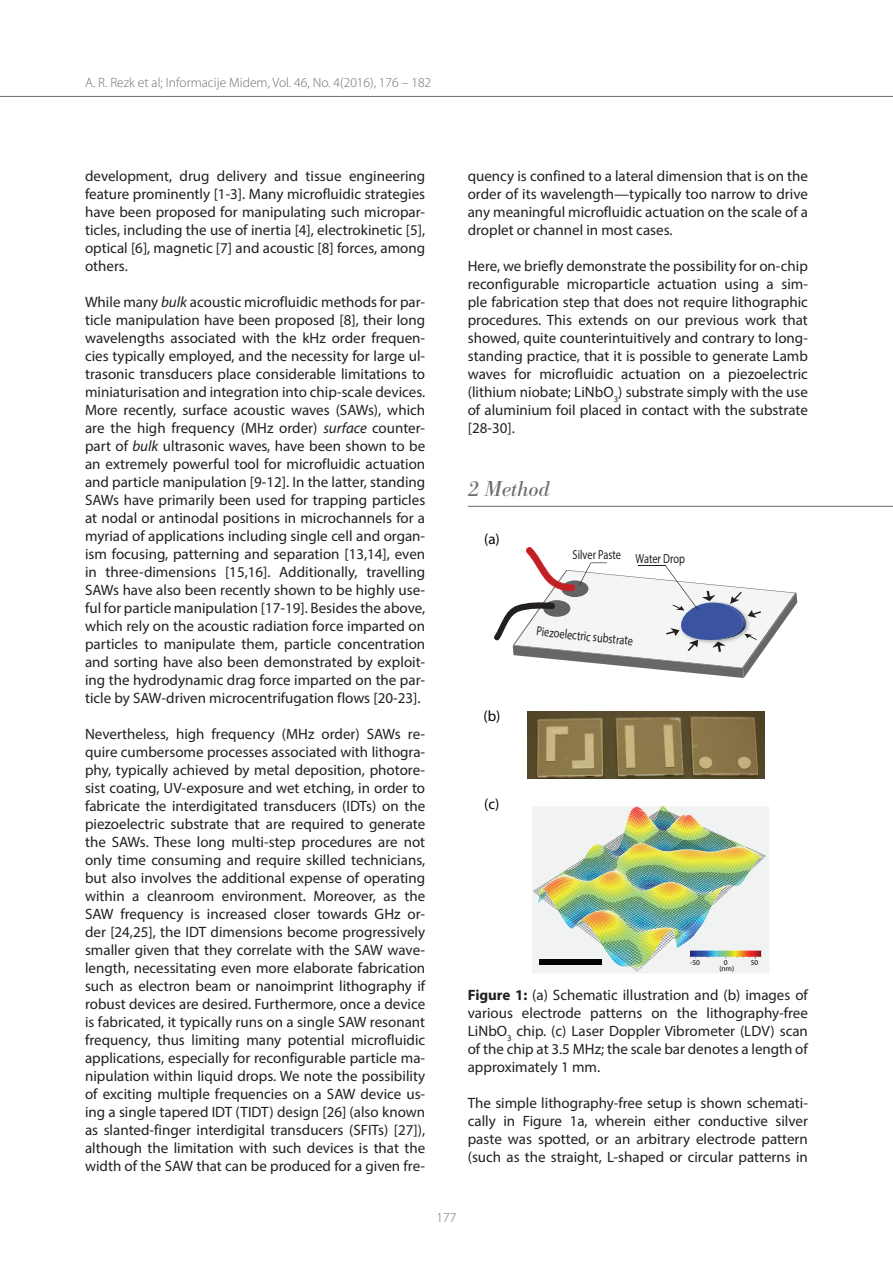
<style>
.page{position:relative;width:893px;height:1263px;background:#fff}
.page>*{position:absolute;margin:0;border:0;box-sizing:border-box;transform-origin:0 0}
.Text{font:italic 22.5px "Bodoni Ant TEE";color:#6c6d70}
.Text-2{font:15px/18px "Myriad Pro";color:#231f20;text-align:justify}
.t1{font:15px "Helvetica Neue";color:#040503}
.t2{font:300 13.5px "Myriad Pro";color:#6c6d70}
.t3{font:13.05px "Myriad Pro";color:#231f20;scale:.79 1}
.t4{font:7.5px/6.3px "Helvetica Neue";color:#040503;text-align:center}
.s1{font-style:italic}
.s2{font-weight:700}
</style>
<div class="page">
<hr style="left:0;top:96px;width:893px;height:1px;background:#6c6d70">
<svg style="left:494px;top:547px;width:303px;height:131px"></svg>
<img style="left:527px;top:711px;width:237px;height:68px">
<img style="left:532px;top:806px;width:237px;height:167px">
<svg style="left:724px;top:960px;width:3px;height:5px"></svg>
<div style="left:540px;top:959px;width:62px;height:6px;background:#040503"></div>
<img style="left:690px;top:949px;width:72px;height:10px">
<hr style="left:468px;top:506px;width:425px;height:1px;background:#6c6d70">
<p class="t2" style="left:85px;top:74px;width:348px">A. R. Rezk et al; Informacije Midem, Vol. 46, No. 4(2016), 176 – 182</p>
<p class="Text-2" style="left:85px;top:167px;width:342px">development, drug delivery and tissue engineering feature prominently [1-3]. Many microfluidic strategies have been proposed for manipulating such micropar&shy;ticles, including the use of inertia [4], electrokinetic [5], optical [6], magnetic [7] and acoustic [8] forces, among others.</p>
<p class="Text-2" style="left:85px;top:293px;width:342px">While many <span class="s1">bulk</span> acoustic microfluidic methods for par&shy;ticle manipulation have been proposed [8], their long wavelengths associated with the kHz order frequen&shy;cies typically employed, and the necessity for large ul&shy;trasonic transducers place considerable limitations to miniaturisation and integration into chip-scale devices.<br>More recently, surface acoustic waves (SAWs), which are the high frequency (MHz order) <span class="s1">surface</span> counter&shy;part of <span class="s1">bulk</span> ultrasonic waves, have been shown to be an extremely powerful tool for microfluidic actuation and particle manipulation [9-12]. In the latter, standing SAWs have primarily been used for trapping particles at nodal or antinodal positions in microchannels for a myriad of applications including single cell and organ&shy;ism focusing, patterning and separation [13,14], even in three-dimensions [15,16]. Additionally, travelling SAWs have also been recently shown to be highly use&shy;ful for particle manipulation [17-19]. Besides the above, which rely on the acoustic radiation force imparted on particles to manipulate them, particle concentration and sorting have also been demonstrated by exploit&shy;ing the hydrodynamic drag force imparted on the par&shy;ticle by SAW-driven microcentrifugation flows [20-23].</p>
<p class="Text-2" style="left:85px;top:725px;width:342px">Nevertheless, high frequency (MHz order) SAWs re&shy;quire cumbersome processes associated with lithogra&shy;phy, typically achieved by metal deposition, photore&shy;sist coating, UV-exposure and wet etching, in order to fabricate the interdigitated transducers (IDTs) on the piezoelectric substrate that are required to generate the SAWs. These long multi-step procedures are not only time consuming and require skilled technicians, but also involves the additional expense of operating within a cleanroom environment. Moreover, as the SAW frequency is increased closer towards GHz or&shy;der [24,25], the IDT dimensions become progressively smaller given that they correlate with the SAW wave&shy;length, necessitating even more elaborate fabrication such as electron beam or nanoimprint lithography if robust devices are desired. Furthermore, once a device is fabricated, it typically runs on a single SAW resonant frequency, thus limiting many potential microfluidic applications, especially for reconfigurable particle ma&shy;nipulation within liquid drops. We note the possibility of exciting multiple frequencies on a SAW device us&shy;ing a single tapered IDT (TIDT) design [26] (also known as slanted-finger interdigital transducers (SFITs) [27]), although the limitation with such devices is that the width of the SAW that can be produced for a given fre-</p>
<p class="Text-2" style="left:468px;top:167px;width:342px">quency is confined to a lateral dimension that is on the order of its wavelength—typically too narrow to drive any meaningful microfluidic actuation on the scale of a droplet or channel in most cases.</p>
<p class="Text-2" style="left:468px;top:257px;width:342px">Here, we briefly demonstrate the possibility for on-chip reconfigurable microparticle actuation using a sim&shy;ple fabrication step that does not require lithographic procedures. This extends on our previous work that showed, quite counterintuitively and contrary to long&shy;standing practice, that it is possible to generate Lamb waves for microfluidic actuation on a piezoelectric (lithium niobate; LiNbO<sub>3</sub>) substrate simply with the use of aluminium foil placed in contact with the substrate [28-30].</p>
<p class="Text" style="left:468px;top:477px;width:83px">2 Method</p>
<p class="t1" style="left:484px;top:530px;width:17px">(a)</p>
<p class="t1" style="left:483px;top:707px;width:19px">(b)</p>
<p class="t1" style="left:484px;top:795px;width:17px">(c)</p>
<p class="t3" style="left:573px;top:546px;width:63px">Silver Paste</p>
<p class="t3" style="left:636px;top:550px;width:64px">Water Drop</p>
<p class="t3" style="left:538px;top:623px;width:124px;rotate:6deg">Piezoelectric substrate</p>
<p class="t4" style="left:690px;top:959px;width:11px">-50</p>
<p class="t4" style="left:751px;top:959px;width:9px">50</p>
<p class="t4" style="left:719px;top:959px;width:16px">0 (nm)</p>
<p class="Text-2" style="left:468px;top:986px;width:342px"><span class="s2">Figure 1:</span> (a) Schematic illustration and (b) images of various electrode patterns on the lithography-free LiNbO<sub>3</sub> chip. (c) Laser Doppler Vibrometer (LDV) scan of the chip at 3.5 MHz; the scale bar denotes a length of approximately 1 mm.</p>
<p class="Text-2" style="left:468px;top:1094px;width:342px">The simple lithography-free setup is shown schemati&shy;cally in Figure 1a, wherein either conductive silver paste was spotted, or an arbitrary electrode pattern (such as the straight, L-shaped or circular patterns in</p>
<p class="t2" style="left:437px;top:1209px;width:21px">177</p>
</div>
